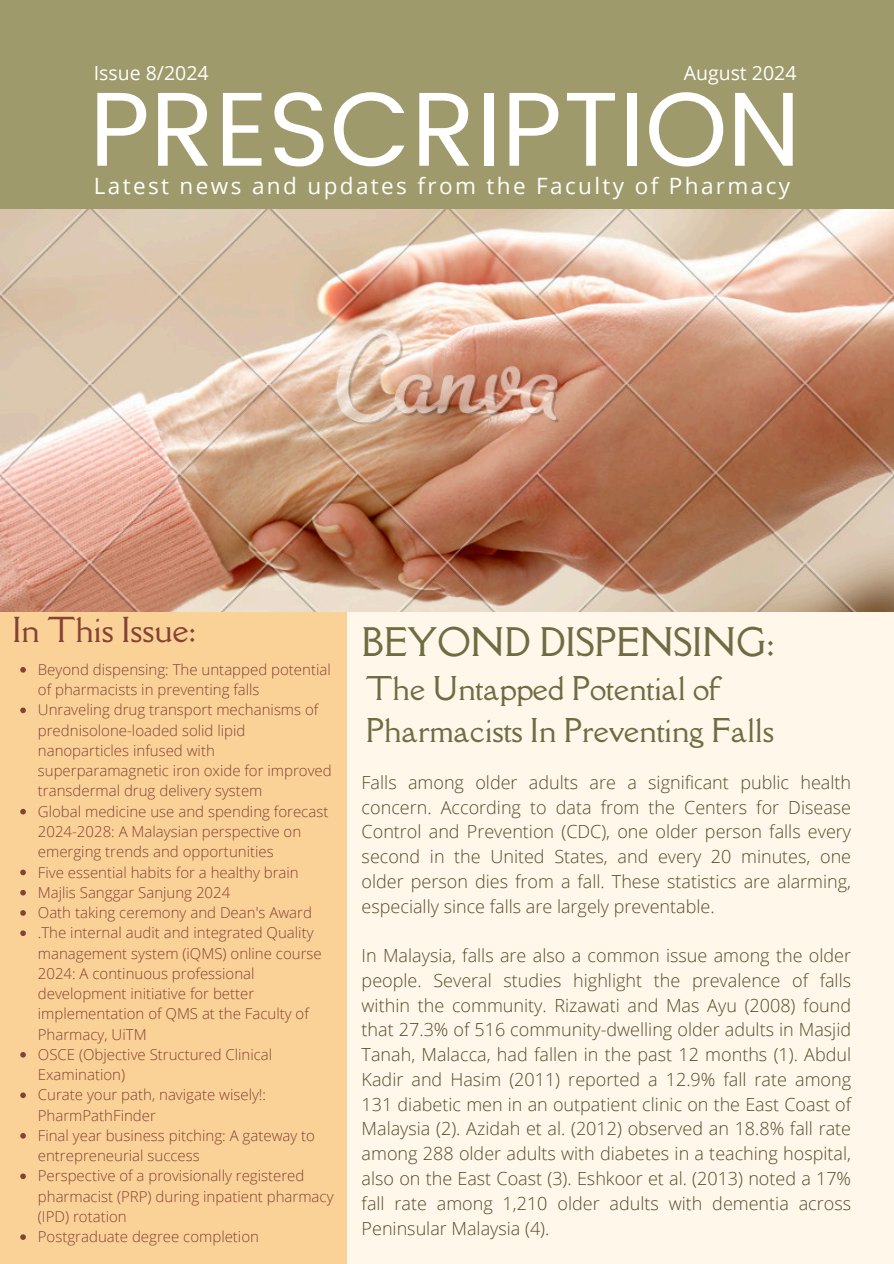
<style>
.page{position:relative;width:894px;height:1264px;background:#fff}
.page>*{position:absolute;margin:0;border:0;box-sizing:border-box;transform-origin:0 0}
.t1{font:105px "Poppins";color:#fff}
.t2{font:36px "Della Respira";color:#706b42}
.t3{font:31.5px "Della Respira";color:#844235}
.t4{font:30px/41.7px "Della Respira";color:#706b42}
.t5{font:22.5px "Open Sans";letter-spacing:.105em;color:#fff}
.t6{font:19.5px "Open Sans";color:#fff}
.t7{font:300 18px/24.8px "Open Sans";color:#574b2c;text-align:justify}
.t8{font:300 15px/20.2px "Open Sans";color:#844235}
</style>
<div class="page">
<div style="left:0;top:0;width:893px;height:1263px;background:#fff7ea"></div>
<div style="left:0;top:0;width:893px;height:209px;background:#9f9a6b"></div>
<div style="left:0;top:599px;width:346px;height:664px;background:#fad298"></div>
<img style="left:0;top:209px;width:893px;height:403px">
<svg style="left:20px;top:667px;width:6px;height:5px"></svg>
<svg style="left:20px;top:707px;width:6px;height:6px"></svg>
<svg style="left:20px;top:808px;width:6px;height:6px"></svg>
<svg style="left:20px;top:869px;width:6px;height:6px"></svg>
<svg style="left:20px;top:890px;width:6px;height:5px"></svg>
<svg style="left:20px;top:910px;width:6px;height:5px"></svg>
<svg style="left:20px;top:930px;width:6px;height:6px"></svg>
<svg style="left:20px;top:1052px;width:6px;height:5px"></svg>
<svg style="left:20px;top:1092px;width:6px;height:6px"></svg>
<svg style="left:20px;top:1133px;width:6px;height:5px"></svg>
<svg style="left:20px;top:1173px;width:6px;height:6px"></svg>
<svg style="left:20px;top:1234px;width:6px;height:5px"></svg>
<h3 class="t6" style="left:94px;top:59px;width:116px">Issue 8/2024</h3>
<h2 class="t6" style="left:683px;top:59px;width:114px">August 2024</h2>
<p class="t1" style="left:89px;top:68px;width:712px">PRESCRIPTION</p>
<h5 class="t5" style="left:94px;top:169px;width:697px">Latest news and updates from the Faculty of Pharmacy</h5>
<h5 class="t3" style="left:12px;top:608px;width:185px">In This Issue:</h5>
<h3 class="t8" style="left:38px;top:659px;width:294px">Beyond dispensing: The untapped potential of pharmacists in preventing falls</h3>
<p class="t8" style="left:38px;top:699px;width:295px">Unraveling drug transport mechanisms of prednisolone-loaded solid lipid nanoparticles infused with superparamagnetic iron oxide for improved transdermal drug delivery system</p>
<p class="t8" style="left:38px;top:800px;width:292px">Global medicine use and spending forecast<br>2024-2028: A Malaysian perspective on emerging trends and opportunities</p>
<p class="t8" style="left:38px;top:861px;width:262px">Five essential habits for a healthy brain</p>
<p class="t8" style="left:38px;top:881px;width:194px">Majlis Sanggar Sanjung 2024</p>
<p class="t8" style="left:38px;top:902px;width:275px">Oath taking ceremony and Dean's Award</p>
<p class="t8" style="left:38px;top:922px;width:285px">.The internal audit and integrated Quality management system (iQMS) online course 2024: A continuous professional development initiative for better implementation of QMS at the Faculty of Pharmacy, UiTM</p>
<p class="t8" style="left:38px;top:1043px;width:236px">OSCE (Objective Structured Clinical<br>Examination)</p>
<p class="t8" style="left:38px;top:1084px;width:230px">Curate your path, navigate wisely!:<br>PharmPathFinder</p>
<p class="t8" style="left:38px;top:1124px;width:278px">Final year business pitching: A gateway to entrepreneurial success</p>
<p class="t8" style="left:38px;top:1165px;width:297px">Perspective of a provisionally registered pharmacist (PRP) during inpatient pharmacy (IPD) rotation</p>
<p class="t8" style="left:38px;top:1226px;width:222px">Postgraduate degree completion</p>
<h4 class="t2" style="left:361px;top:617px;width:414px">BEYOND DISPENSING:</h4>
<h5 class="t4" style="left:366px;top:667px;width:410px">The Untapped Potential of<br>Pharmacists In Preventing Falls</h5>
<h5 class="t7" style="left:361px;top:769px;width:491px">Falls among older adults are a significant public health concern. According to data from the Centers for Disease Control and Prevention (CDC), one older person falls every second in the United States, and every 20 minutes, one older person dies from a fall. These statistics are alarming, especially since falls are largely preventable.</h5>
<h1 class="t7" style="left:361px;top:942px;width:491px">In Malaysia, falls are also a common issue among the older people. Several studies highlight the prevalence of falls within the community. Rizawati and Mas Ayu (2008) found that 27.3% of 516 community-dwelling older adults in Masjid Tanah, Malacca, had fallen in the past 12 months (1). Abdul Kadir and Hasim (2011) reported a 12.9% fall rate among 131 diabetic men in an outpatient clinic on the East Coast of Malaysia (2). Azidah et al. (2012) observed an 18.8% fall rate among 288 older adults with diabetes in a teaching hospital, also on the East Coast (3). Eshkoor et al. (2013) noted a 17% fall rate among 1,210 older adults with dementia across Peninsular Malaysia (4).</h1>
</div>
